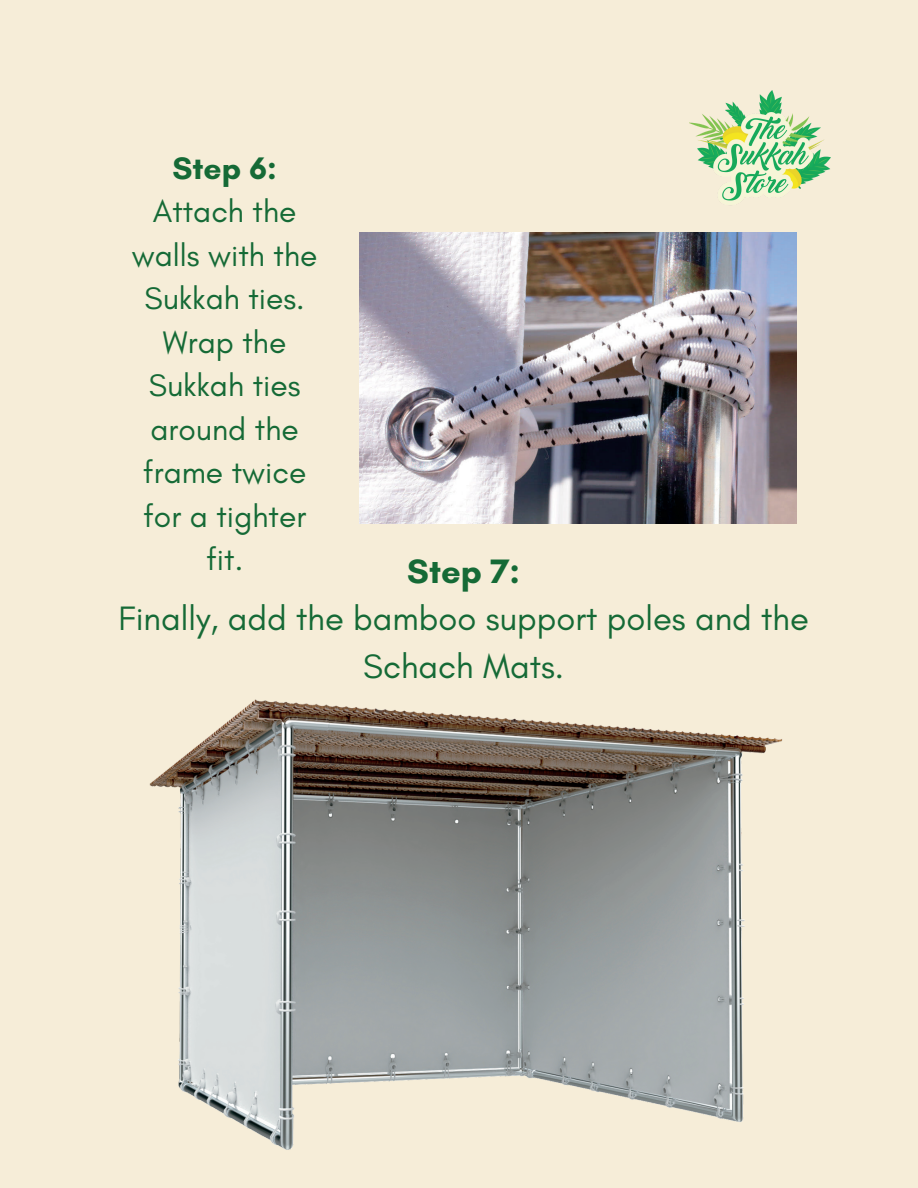
<style>
.page{position:relative;width:918px;height:1188px;background:#f6edd8}
.page>*{position:absolute;margin:0;border:0;box-sizing:border-box;transform-origin:0 0}
.t1{font:34.5px/47.2px "Glacial Indifference";color:#156a36;text-align:center}
.t2{font:700 34.5px "Glacial Indifference";color:#156a36}
.t3{font:31.8px/43.5px "Glacial Indifference";color:#156a36;text-align:center}
.t4{font:700 31.8px "Glacial Indifference";color:#156a36}
</style>
<div class="page">
<img style="left:149px;top:699px;width:634px;height:451px">
<img style="left:360px;top:232px;width:436px;height:292px">
<img style="left:689px;top:91px;width:142px;height:110px">
<p class="t4" style="left:172px;top:149px;width:106px">Step 6:</p>
<p class="t3" style="left:132px;top:189px;width:187px">Attach the walls with the<br>Sukkah ties.<br>Wrap the<br>Sukkah ties around the frame twice for a tighter fit.</p>
<p class="t2" style="left:407px;top:550px;width:114px">Step 7:</p>
<p class="t1" style="left:118px;top:595px;width:692px">Finally, add the bamboo support poles and the<br>Schach Mats.</p>
</div>
